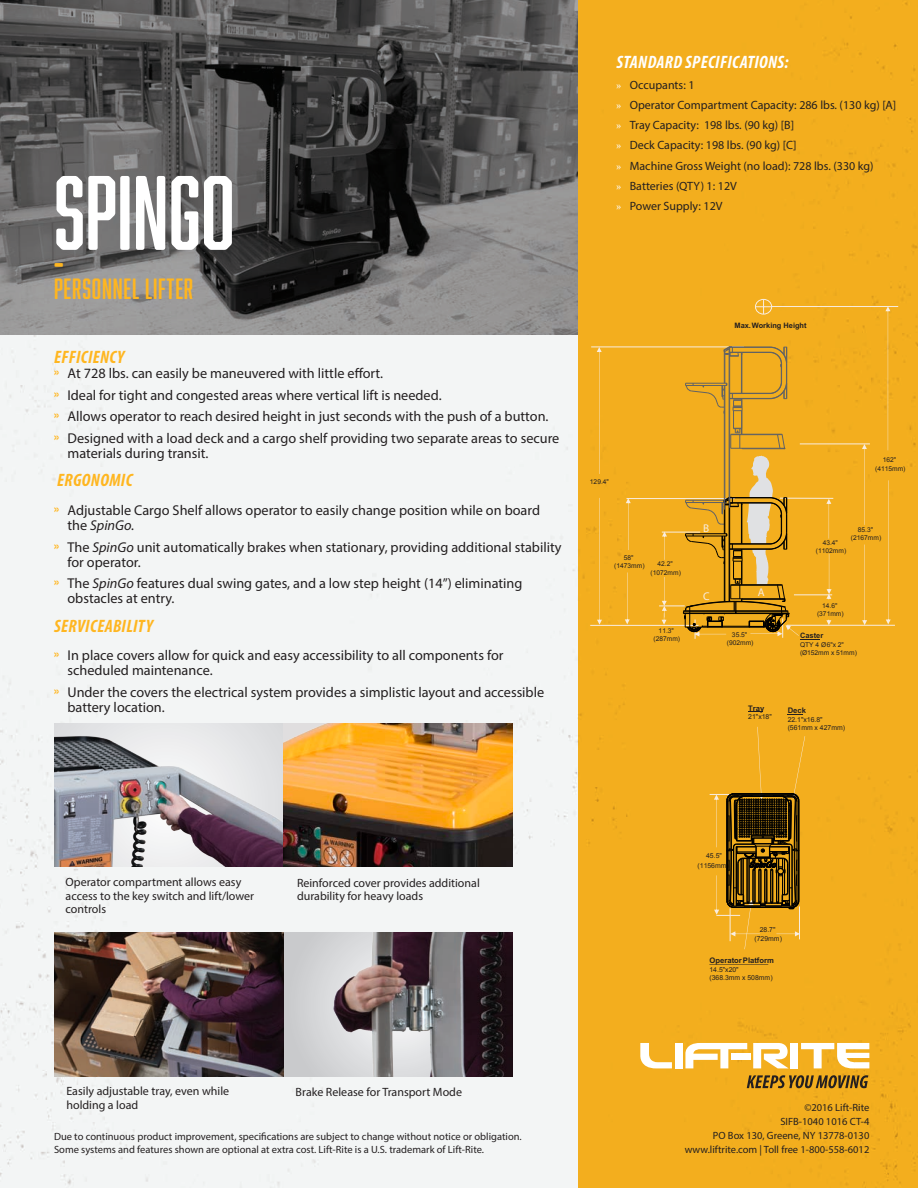
<style>
.page{position:relative;width:918px;height:1188px;background:#fff}
.page>*{position:absolute;margin:0;border:0;box-sizing:border-box;transform-origin:0 0}
.t1{font:97.2px "Abolition Soft";color:#fff}
.t2{font:27px "Abolition Soft";letter-spacing:.03em;color:#ffb620}
.t3{font:italic 700 condensed 18px "Myriad Pro";letter-spacing:.02em;color:#ffb620}
.t4{font:italic 700 condensed 18px "Myriad Pro";letter-spacing:.02em;color:#fff}
.t5{font:14.25px/15px "Myriad Pro";color:#231f20}
.t6{font:12px/13.5px "Myriad Pro";color:#231f20}
.t7{font:11.25px "Myriad Pro";color:#f9ede0}
.t8{font:10.5px/13.5px "Myriad Pro";color:#231f20}
.t9{font:700 7.65px "Arial MT Std";color:#231f20}
.t10{font:700 7.5px "Arial MT Std";color:#231f20}
.t11{font:6.9px/8.2px "Arial";color:#231f20;text-align:center}
.t12{font:6.6px/8.1px "Arial";color:#231f20;text-align:center}
.s1{font-family:"Abolition Soft";color:#ffb620}
.s2{font-style:italic}
.s3{font-family:"Minion Pro";color:#fff}
</style>
<div class="page">
<div style="left:0;top:335px;width:578px;height:853px;background:#f3f5f5"></div>
<div style="left:578px;top:0;width:340px;height:1188px;background:#f3ae1e"></div>
<img style="left:284px;top:933px;width:229px;height:143px">
<img style="left:54px;top:724px;width:230px;height:143px">
<div style="left:675px;top:1043px;width:8px;height:25px;background:#fff"></div>
<div style="left:790px;top:1043px;width:8px;height:25px;background:#fff"></div>
<div style="left:731px;top:1054px;width:19px;height:6px;background:#fff"></div>
<svg style="left:640px;top:1043px;width:32px;height:25px"></svg>
<svg style="left:685px;top:1043px;width:62px;height:25px"></svg>
<svg style="left:801px;top:1043px;width:68px;height:25px"></svg>
<svg style="left:753px;top:1043px;width:35px;height:25px"></svg>
<svg style="left:747px;top:1075px;width:121px;height:13px"></svg>
<img style="left:54px;top:933px;width:230px;height:143px">
<svg style="left:0;top:0;width:578px;height:335px;background:#5d5c5c"></svg>
<hr style="left:591px;top:347px;width:153px;height:1px;background:#f9ede0">
<hr style="left:590px;top:625px;width:109px;height:1px;background:#f9ede0">
<svg style="left:597px;top:498px;width:5px;height:127px"></svg>
<svg style="left:597px;top:347px;width:5px;height:127px"></svg>
<svg style="left:625px;top:572px;width:5px;height:52px"></svg>
<hr style="left:627px;top:498px;width:108px;height:1px;background:#f9ede0">
<svg style="left:626px;top:498px;width:5px;height:52px"></svg>
<hr style="left:800px;top:444px;width:70px;height:1px;background:#f9ede0">
<hr style="left:787px;top:625px;width:108px;height:1px;background:#f9ede0">
<svg style="left:862px;top:444px;width:5px;height:81px"></svg>
<svg style="left:862px;top:545px;width:5px;height:80px"></svg>
<svg style="left:826px;top:619px;width:5px;height:6px"></svg>
<hr style="left:794px;top:595px;width:38px;height:1px;background:#f9ede0">
<hr style="left:780px;top:498px;width:53px;height:1px;background:#f9ede0">
<svg style="left:826px;top:499px;width:5px;height:40px"></svg>
<svg style="left:826px;top:554px;width:6px;height:46px"></svg>
<svg style="left:755px;top:299px;width:17px;height:15px"></svg>
<div style="left:755px;top:299px;width:17px;height:16px;border:1px solid #f9ede0;border-radius:50%"></div>
<hr style="left:771px;top:306px;width:127px;height:1px;background:#f9ede0">
<svg style="left:886px;top:480px;width:5px;height:144px"></svg>
<svg style="left:885px;top:307px;width:5px;height:143px"></svg>
<svg style="left:659px;top:456px;width:161px;height:184px"></svg>
<hr style="left:724px;top:385px;width:1px;height:125px;background:#616264">
<hr style="left:724px;top:350px;width:1px;height:33px;background:#616264">
<hr style="left:725px;top:385px;width:1px;height:115px;background:#616264">
<hr style="left:725px;top:351px;width:1px;height:32px;background:#616264">
<hr style="left:729px;top:347px;width:1px;height:161px;background:#616264">
<hr style="left:741px;top:352px;width:1px;height:41px;background:#616264">
<hr style="left:742px;top:352px;width:1px;height:41px;background:#616264">
<hr style="left:731px;top:448px;width:54px;height:1px;background:#616264">
<hr style="left:731px;top:434px;width:51px;height:1px;background:#616264">
<hr style="left:730px;top:398px;width:40px;height:1px;background:#616264">
<hr style="left:730px;top:393px;width:40px;height:1px;background:#616264">
<hr style="left:730px;top:352px;width:40px;height:1px;background:#616264">
<hr style="left:730px;top:347px;width:40px;height:1px;background:#616264">
<svg style="left:777px;top:434px;width:9px;height:16px"></svg>
<svg style="left:685px;top:383px;width:58px;height:66px"></svg>
<svg style="left:770px;top:347px;width:17px;height:52px"></svg>
<svg style="left:724px;top:347px;width:19px;height:10px"></svg>
<svg style="left:788px;top:714px;width:15px;height:1px"></svg>
<svg style="left:709px;top:964px;width:59px;height:1px"></svg>
<svg style="left:710px;top:727px;width:95px;height:222px"></svg>
<img style="left:284px;top:724px;width:229px;height:143px">
<p class="t1" style="left:54px;top:157px;width:182px">SPINGO</p>
<p class="t2" style="left:54px;top:273px;width:141px"><sup>-</sup>PERSONNEL LIFTER</p>
<p class="t3" style="left:54px;top:346px;width:72px">EFFICIENCY</p>
<p class="t5" style="left:54px;top:365px;width:331px"><span class="s1">»</span> At 728 lbs. can easily be maneuvered with little effort.</p>
<p class="t5" style="left:54px;top:387px;width:389px"><span class="s1">»</span> Ideal for tight and congested areas where vertical lift is needed.</p>
<p class="t5" style="left:54px;top:409px;width:496px"><span class="s1">»</span> Allows operator to reach desired height in just seconds with the push of a button.</p>
<p class="t5" style="left:67px;top:431px;width:493px;text-indent:-13px"><span class="s1">»</span> Designed with a load deck and a cargo shelf providing two separate areas to secure materials during transit.</p>
<p class="t3" style="left:57px;top:469px;width:77px">ERGONOMIC</p>
<p class="t5" style="left:67px;top:502px;width:474px;text-indent:-13px"><span class="s1">»</span> Adjustable Cargo Shelf allows operator to easily change position while on board the <span class="s2">SpinGo.</span></p>
<p class="t5" style="left:67px;top:539px;width:496px;text-indent:-13px"><span class="s1">»</span> The <span class="s2">SpinGo</span> unit automatically brakes when stationary, providing additional stability for operator.</p>
<p class="t5" style="left:67px;top:576px;width:457px;text-indent:-13px"><span class="s1">»</span> The <span class="s2">SpinGo</span> features dual swing gates, and a low step height (14”) eliminating obstacles at entry.</p>
<p class="t3" style="left:54px;top:615px;width:100px">SERVICEABILITY</p>
<p class="t5" style="left:67px;top:648px;width:438px;text-indent:-13px"><span class="s1">»</span> In place covers allow for quick and easy accessibility to all components for scheduled maintenance.</p>
<p class="t5" style="left:67px;top:685px;width:478px;text-indent:-13px"><span class="s1">»</span> Under the covers the electrical system provides a simplistic layout and accessible battery location.</p>
<p class="t12" style="left:467px;top:545px;width:17px">28.7"</p>
<p class="t10" style="left:418px;top:574px;width:64px">Operator Platform</p>
<p class="t12" style="left:418px;top:583px;width:30px">14.5"x20"</p>
<p class="t4" style="left:616px;top:50px;width:174px">STANDARD SPECIFICATIONS:</p>
<p class="t6" style="left:616px;top:78px;width:80px"><span class="s3">»</span> Occupants: 1</p>
<p class="t6" style="left:616px;top:98px;width:281px"><span class="s3">»</span> Operator Compartment Capacity: 286 lbs. (130 kg) [A]</p>
<p class="t6" style="left:616px;top:118px;width:179px"><span class="s3">»</span> Tray Capacity: 198 lbs. (90 kg) [B]</p>
<p class="t6" style="left:616px;top:138px;width:182px"><span class="s3">»</span> Deck Capacity: 198 lbs. (90 kg) [C]</p>
<p class="t6" style="left:616px;top:159px;width:259px"><span class="s3">»</span> Machine Gross Weight (no load): 728 lbs. (330 kg)</p>
<p class="t6" style="left:616px;top:179px;width:122px"><span class="s3">»</span> Batteries (QTY) 1: 12V</p>
<p class="t6" style="left:616px;top:199px;width:108px"><span class="s3">»</span> Power Supply: 12V</p>
<p class="t10" style="left:734px;top:321px;width:74px">Max. Working Height</p>
<p class="t12" style="left:590px;top:478px;width:21px">129.4"</p>
<p class="t12" style="left:614px;top:554px;width:32px">58" (1473mm)</p>
<p class="t12" style="left:651px;top:560px;width:32px">42.2" (1072mm)</p>
<p class="t12" style="left:653px;top:627px;width:28px">11.3" (287mm)</p>
<p class="t12" style="left:875px;top:456px;width:32px">162" (4115mm)</p>
<p class="t7" style="left:703px;top:521px;width:8px">B</p>
<p class="t7" style="left:703px;top:589px;width:8px">C</p>
<p class="t7" style="left:758px;top:585px;width:8px">A</p>
<p class="t12" style="left:851px;top:526px;width:32px">85.3" (2167mm)</p>
<p class="t12" style="left:816px;top:538px;width:32px">43.4" (1102mm)</p>
<p class="t12" style="left:817px;top:601px;width:28px">14.6" (371mm)</p>
<p class="t12" style="left:727px;top:631px;width:28px">35.5" (902mm)</p>
<p class="t10" style="left:800px;top:631px;width:25px">Caster</p>
<p class="t12" style="left:800px;top:641px;width:58px;text-align:left">QTY 4 Ø6"x 2" (Ø152mm x 51mm)</p>
<p class="t9" style="left:748px;top:704px;width:18px">Tray</p>
<p class="t11" style="left:748px;top:713px;width:25px">21"x18"</p>
<p class="t9" style="left:788px;top:706px;width:20px">Deck</p>
<p class="t11" style="left:788px;top:715px;width:59px;text-align:left">22.1"x16.8" (561mm x 427mm)</p>
<p class="t6" style="left:66px;top:875px;width:190px">Operator compartment allows easy access to the key switch and lift/lower controls</p>
<p class="t6" style="left:297px;top:876px;width:184px">Reinforced cover provides additional durability for heavy loads</p>
<p class="t6" style="left:66px;top:1084px;width:164px">Easily adjustable tray, even while holding a load</p>
<p class="t6" style="left:296px;top:1085px;width:168px">Brake Release for Transport Mode</p>
<p class="t8" style="left:54px;top:1130px;width:469px">Due to continuous product improvement, specifications are subject to change without notice or obligation.<br>Some systems and features shown are optional at extra cost. Lift-Rite is a U.S. trademark of Lift-Rite.</p>
<p class="t11" style="left:698px;top:850px;width:33px;line-height:9.9px">45.5" (1156mm)</p>
<p class="t11" style="left:754px;top:926px;width:29px">28.7" (729mm)</p>
<p class="t9" style="left:709px;top:956px;width:66px">Operator Platform</p>
<p class="t11" style="left:709px;top:966px;width:65px;text-align:left">14.5"x20"<br>(368.3mm x 508mm)</p>
<p class="t8" style="left:804px;top:1100px;width:67px">©2016 Lift-Rite</p>
<p class="t8" style="left:780px;top:1115px;width:90px">SIFB-1040 1016 CT-4</p>
<p class="t8" style="left:713px;top:1129px;width:158px">PO Box 130, Greene, NY 13778-0130</p>
<p class="t8" style="left:685px;top:1143px;width:186px">www.liftrite.com | Toll free 1-800-558-6012</p>
</div>
